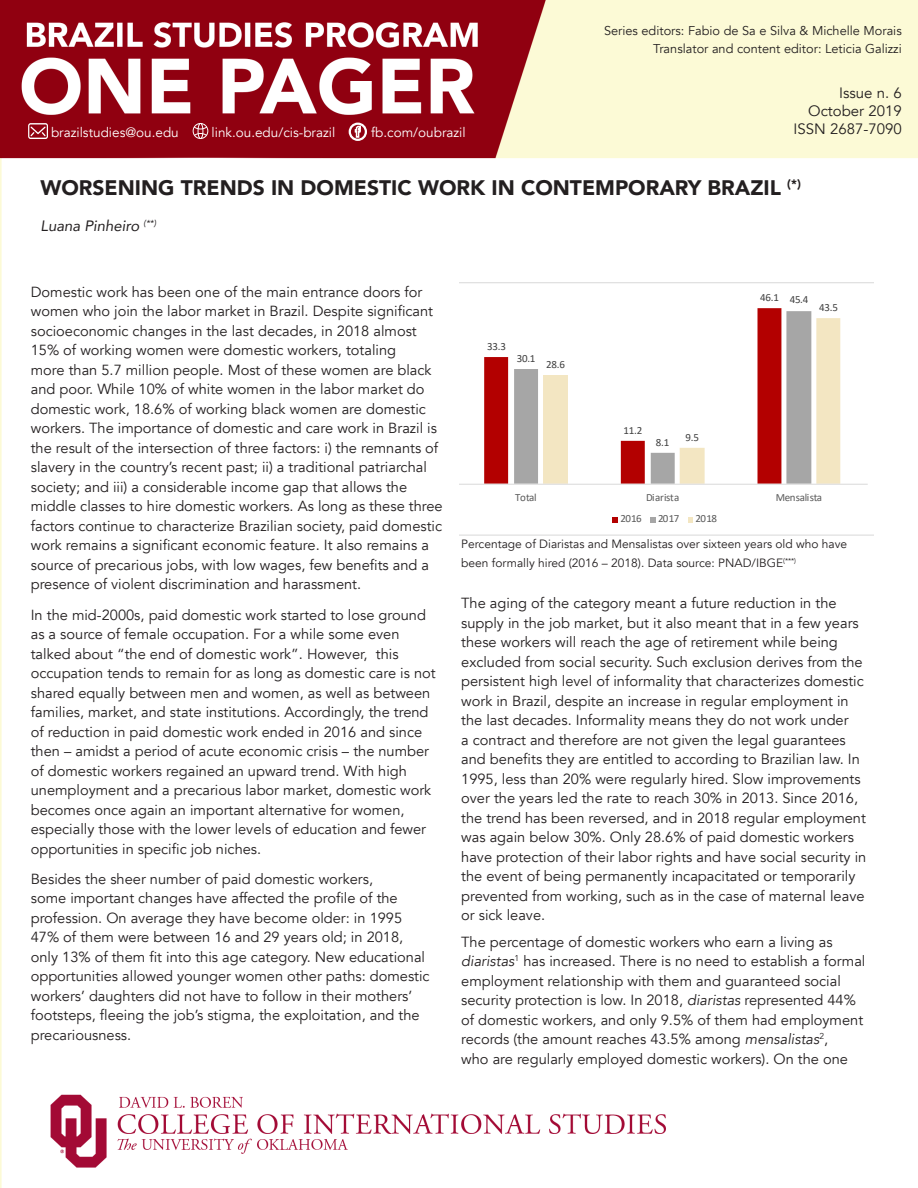
<style>
.page{position:relative;width:918px;height:1188px;background:#fff}
.page>*{position:absolute;margin:0;border:0;box-sizing:border-box;transform-origin:0 0}
.t1{font:900 21px "Avenir";color:#231f20}
.t2{font:15px "Avenir";color:#231f20}
.t3{font:italic 15px "Avenir";color:#231f20}
.t4{font:14.7px/19.5px "Avenir";color:#231f20}
.t5{font:13.5px "Avenir";color:#fff}
.t6{font:12.75px "Avenir";color:#231f20}
.t7{font:12px/19.5px "Avenir";color:#231f20}
.t8{font:10.95px "Calibri";letter-spacing:-.03em;color:#595959}
.t9{font:10.95px "Calibri";letter-spacing:-.025em;color:#404040}
.s1{font-style:italic}
</style>
<div class="page">
<img style="left:0;top:0;width:918px;height:1188px">
<div style="left:31px;top:282px;width:843px;height:792px;background:#fff"></div>
<svg style="left:193px;top:123px;width:15px;height:16px"></svg>
<svg style="left:28px;top:123px;width:20px;height:16px"></svg>
<div style="left:349px;top:123px;width:18px;height:18px;border:2px solid #fff;border-radius:8px"></div>
<svg style="left:354px;top:125px;width:8px;height:14px"></svg>
<svg style="left:459px;top:282px;width:415px;height:253px"></svg>
<p class="t5" style="left:51px;top:124px;width:129px">brazilstudies@ou.edu</p>
<p class="t5" style="left:212px;top:124px;width:125px">link.ou.edu/cis-brazil</p>
<p class="t5" style="left:371px;top:124px;width:96px">fb.com/oubrazil</p>
<p class="t6" style="left:604px;top:23px;width:299px">Series editors: Fabio de Sa e Silva &amp; Michelle Morais</p>
<p class="t6" style="left:653px;top:41px;width:250px">Translator and content editor: Leticia Galizzi</p>
<p class="t2" style="left:839px;top:84px;width:64px">Issue n. 6</p>
<p class="t2" style="left:808px;top:102px;width:95px">October 2019</p>
<p class="t2" style="left:794px;top:120px;width:110px">ISSN 2687-7090</p>
<p class="t1" style="left:40px;top:169px;width:762px">WORSENING TRENDS IN DOMESTIC WORK IN CONTEMPORARY BRAZIL <sup>(*)</sup></p>
<p class="t3" style="left:40px;top:216px;width:117px">Luana Pinheiro <sup>(**)</sup></p>
<p class="t4" style="left:31px;top:282px;width:413px">Domestic work has been one of the main entrance doors for women who join the labor market in Brazil. Despite significant socioeconomic changes in the last decades, in 2018 almost 15% of working women were domestic workers, totaling<br>more than 5.7 million people. Most of these women are black and poor. While 10% of white women in the labor market do domestic work, 18.6% of working black women are domestic workers. The importance of domestic and care work in Brazil is the result of the intersection of three factors: i) the remnants of slavery in the country’s recent past; ii) a traditional patriarchal society; and iii) a considerable income gap that allows the middle classes to hire domestic workers. As long as these three factors continue to characterize Brazilian society, paid domestic work remains a significant economic feature. It also remains a source of precarious jobs, with low wages, few benefits and a presence of violent discrimination and harassment.</p>
<p class="t4" style="left:31px;top:605px;width:406px">In the mid-2000s, paid domestic work started to lose ground as a source of female occupation. For a while some even talked about “the end of domestic work”. However, this occupation tends to remain for as long as domestic care is not shared equally between men and women, as well as between families, market, and state institutions. Accordingly, the trend of reduction in paid domestic work ended in 2016 and since then – amidst a period of acute economic crisis – the number of domestic workers regained an upward trend. With high unemployment and a precarious labor market, domestic work becomes once again an important alternative for women, especially those with the lower levels of education and fewer opportunities in specific job niches.</p>
<p class="t4" style="left:31px;top:869px;width:400px">Besides the sheer number of paid domestic workers,<br>some important changes have affected the profile of the profession. On average they have become older: in 1995<br>47% of them were between 16 and 29 years old; in 2018, only 13% of them fit into this age category. New educational opportunities allowed younger women other paths: domestic workers’ daughters did not have to follow in their mothers’ footsteps, fleeing the job’s stigma, the exploitation, and the precariousness.</p>
<p class="t9" style="left:487px;top:339px;width:20px">33.3</p>
<p class="t9" style="left:517px;top:351px;width:20px">30.1</p>
<p class="t9" style="left:546px;top:357px;width:20px">28.6</p>
<p class="t9" style="left:760px;top:290px;width:20px">46.1</p>
<p class="t9" style="left:790px;top:292px;width:20px">45.4</p>
<p class="t9" style="left:819px;top:300px;width:20px">43.5</p>
<p class="t9" style="left:624px;top:423px;width:20px">11.2</p>
<p class="t9" style="left:656px;top:435px;width:15px">8.1</p>
<p class="t9" style="left:685px;top:430px;width:15px">9.5</p>
<p class="t8" style="left:515px;top:489px;width:23px">Total</p>
<p class="t8" style="left:646px;top:489px;width:35px">Diarista</p>
<p class="t8" style="left:776px;top:489px;width:48px">Mensalista</p>
<p class="t8" style="left:620px;top:510px;width:23px">2016</p>
<p class="t8" style="left:658px;top:510px;width:23px">2017</p>
<p class="t8" style="left:696px;top:510px;width:23px">2018</p>
<p class="t7" style="left:461px;top:534px;width:388px">Percentage of Diaristas and Mensalistas over sixteen years old who have been formally hired (2016 – 2018). Data source: PNAD/IBGE<sup>(***)</sup></p>
<p class="t4" style="left:461px;top:594px;width:407px">The aging of the category meant a future reduction in the supply in the job market, but it also meant that in a few years these workers will reach the age of retirement while being excluded from social security. Such exclusion derives from the persistent high level of informality that characterizes domestic work in Brazil, despite an increase in regular employment in the last decades. Informality means they do not work under<br>a contract and therefore are not given the legal guarantees and benefits they are entitled to according to Brazilian law. In 1995, less than 20% were regularly hired. Slow improvements over the years led the rate to reach 30% in 2013. Since 2016, the trend has been reversed, and in 2018 regular employment was again below 30%. Only 28.6% of paid domestic workers have protection of their labor rights and have social security in the event of being permanently incapacitated or temporarily prevented from working, such as in the case of maternal leave or sick leave.</p>
<p class="t4" style="left:461px;top:932px;width:406px">The percentage of domestic workers who earn a living as <span class="s1">diaristas</span><sup>1</sup> has increased. There is no need to establish a formal employment relationship with them and guaranteed social security protection is low. In 2018, <span class="s1">diaristas</span> represented 44% of domestic workers, and only 9.5% of them had employment records (the amount reaches 43.5% among <span class="s1">mensalistas</span><sup>2</sup>,<br>who are regularly employed domestic workers). On the one</p>
</div>
